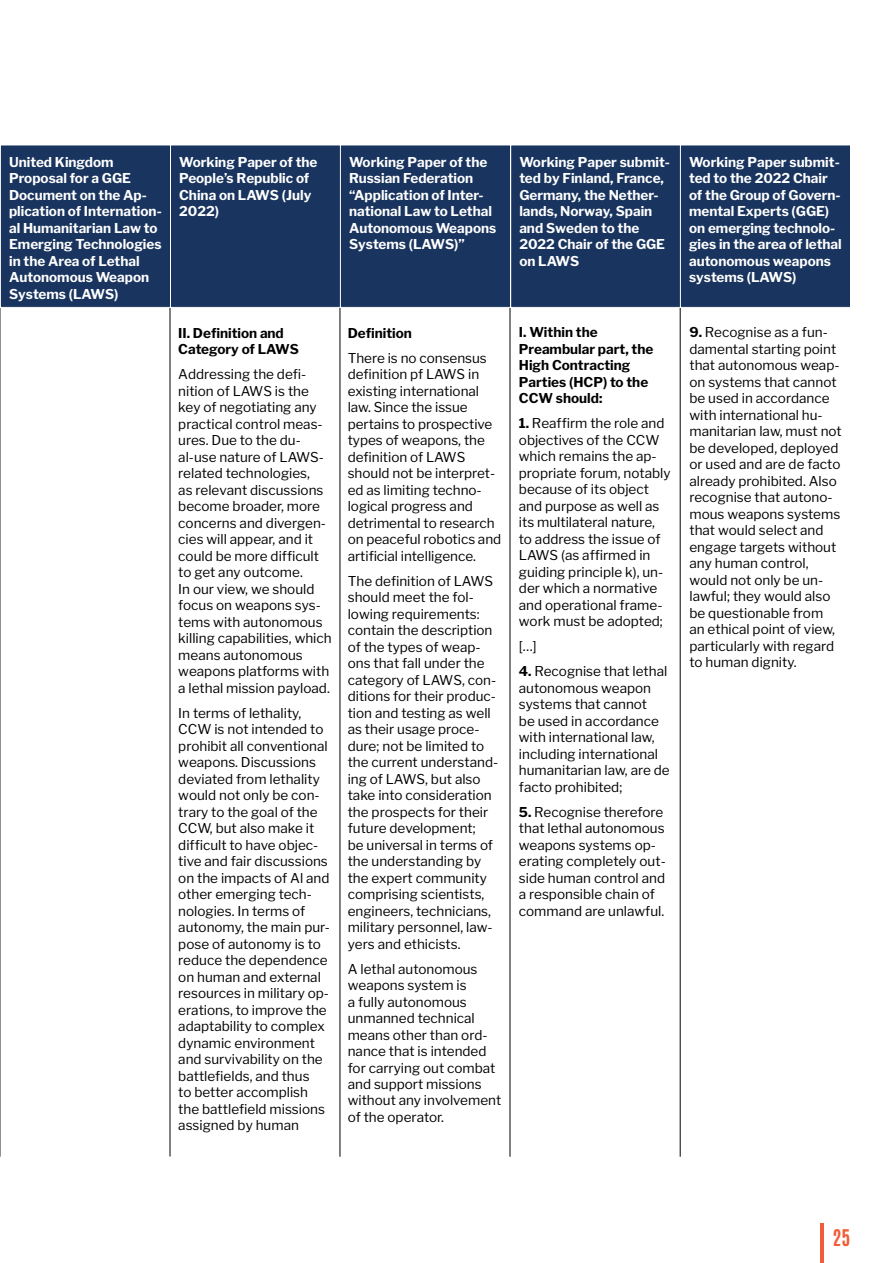
<style>
.page{position:relative;width:893px;height:1263px;background:#fff}
.page>*{position:absolute;margin:0;border:0;box-sizing:border-box;transform-origin:0 0}
.t1{font:700 19.5px "Antonio";color:#f15d38}
.t2{font:13.5px/16.5px "Libre Franklin";color:#000}
.t3{font:700 13.5px/16.5px "Libre Franklin";color:#fff}
.t4{font:700 13.5px/16.5px "Libre Franklin";color:#000}
.s1{font-weight:700}
</style>
<div class="page">
<hr style="left:820px;top:1223px;width:3px;height:40px;background:#f15d38">
<hr style="left:340px;top:308px;width:1px;height:849px;background:#000">
<hr style="left:0;top:308px;width:1px;height:849px;background:#000">
<hr style="left:170px;top:308px;width:1px;height:848px;background:#000">
<hr style="left:510px;top:308px;width:1px;height:849px;background:#000">
<hr style="left:680px;top:308px;width:1px;height:849px;background:#000">
<div style="left:170px;top:145px;width:171px;height:162px;background:#19345e"></div>
<div style="left:170px;top:145px;width:171px;height:163px;border:1px solid #fff"></div>
<div style="left:511px;top:145px;width:170px;height:162px;background:#19345e"></div>
<div style="left:510px;top:145px;width:171px;height:163px;border:1px solid #fff"></div>
<div style="left:0;top:145px;width:170px;height:162px;background:#19345e"></div>
<div style="left:0;top:145px;width:171px;height:163px;border:1px solid #fff"></div>
<div style="left:680px;top:145px;width:170px;height:162px;background:#19345e"></div>
<div style="left:680px;top:145px;width:171px;height:163px;border:1px solid #fff"></div>
<div style="left:340px;top:145px;width:170px;height:162px;background:#19345e"></div>
<div style="left:340px;top:145px;width:171px;height:163px;border:1px solid #fff"></div>
<p class="t3" style="left:9px;top:154px;width:154px">United Kingdom<br>Proposal for a GGE<br>Document on the Ap&shy;plication of Internation&shy;al Humanitarian Law to<br>Emerging Technologies in the Area of Lethal<br>Autonomous Weapon<br>Systems (LAWS)</p>
<p class="t3" style="left:689px;top:154px;width:154px">Working Paper submit&shy;ted to the 2022 Chair of the Group of Govern&shy;mental Experts (GGE) on emerging technolo&shy;gies in the area of lethal autonomous weapons systems (LAWS)</p>
<p class="t3" style="left:179px;top:154px;width:140px">Working Paper of the<br>People’s Republic of<br>China on LAWS (July<br>2022)</p>
<p class="t3" style="left:519px;top:154px;width:152px">Working Paper submit&shy;ted by Finland, France,<br>Germany, the Nether&shy;lands, Norway, Spain and Sweden to the<br>2022 Chair of the GGE on LAWS</p>
<p class="t3" style="left:349px;top:154px;width:149px">Working Paper of the<br>Russian Federation “Application of Inter&shy;national Law to Lethal<br>Autonomous Weapons<br>Systems (LAWS)”</p>
<p class="t4" style="left:178px;top:324px;width:122px">II. Definition and<br>Category of LAWS</p>
<p class="t2" style="left:178px;top:366px;width:155px">Addressing the defi&shy;nition of LAWS is the key of negotiating any practical control meas&shy;ures. Due to the du&shy;al-use nature of LAWS&shy;related technologies,<br>as relevant discussions become broader, more concerns and divergen&shy;cies will appear, and it could be more difficult to get any outcome.<br>In our view, we should focus on weapons sys&shy;tems with autonomous killing capabilities, which means autonomous weapons platforms with a lethal mission payload.</p>
<p class="t2" style="left:178px;top:704px;width:153px">In terms of lethality,<br>CCW is not intended to prohibit all conventional weapons. Discussions deviated from lethality would not only be con&shy;trary to the goal of the<br>CCW, but also make it difficult to have objec&shy;tive and fair discussions on the impacts of Al and other emerging tech&shy;nologies. In terms of autonomy, the main pur&shy;pose of autonomy is to reduce the dependence on human and external resources in military op&shy;erations, to improve the adaptability to complex dynamic environment and survivability on the battlefields, and thus<br>to better accomplish the battlefield missions assigned by human</p>
<p class="t4" style="left:348px;top:324px;width:66px">Definition</p>
<p class="t2" style="left:348px;top:349px;width:155px">There is no consensus definition pf LAWS in existing international law. Since the issue pertains to prospective types of weapons, the definition of LAWS should not be interpret&shy;ed as limiting techno&shy;logical progress and detrimental to research on peaceful robotics and artificial intelligence.</p>
<p class="t2" style="left:348px;top:572px;width:152px">The definition of LAWS should meet the fol&shy;lowing requirements: contain the description of the types of weap&shy;ons that fall under the category of LAWS, con&shy;ditions for their produc&shy;tion and testing as well as their usage proce&shy;dure; not be limited to the current understand&shy;ing of LAWS, but also take into consideration the prospects for their future development;<br>be universal in terms of the understanding by the expert community comprising scientists, engineers, technicians, military personnel, law&shy;yers and ethicists.</p>
<p class="t2" style="left:348px;top:960px;width:155px">A lethal autonomous weapons system is<br>a fully autonomous unmanned technical means other than ord&shy;nance that is intended for carrying out combat and support missions without any involvement of the operator.</p>
<p class="t4" style="left:519px;top:324px;width:136px">I. Within the<br>Preambular part, the<br>High Contracting<br>Parties (HCP) to the<br>CCW should:</p>
<p class="t2" style="left:519px;top:415px;width:153px"><span class="s1">1.</span> Reaffirm the role and objectives of the CCW which remains the ap&shy;propriate forum, notably because of its object and purpose as well as its multilateral nature, to address the issue of<br>LAWS (as affirmed in guiding principle k), un&shy;der which a normative and operational frame&shy;work must be adopted;</p>
<p class="t2" style="left:519px;top:638px;width:19px">[…]</p>
<p class="t2" style="left:519px;top:663px;width:152px"><span class="s1">4.</span> Recognise that lethal autonomous weapon systems that cannot<br>be used in accordance with international law, including international humanitarian law, are de facto prohibited;</p>
<p class="t2" style="left:519px;top:804px;width:148px"><span class="s1">5.</span> Recognise therefore that lethal autonomous weapons systems op&shy;erating completely out&shy;side human control and a responsible chain of command are unlawful.</p>
<p class="t2" style="left:689px;top:324px;width:154px"><span class="s1">9.</span> Recognise as a fun&shy;damental starting point that autonomous weap&shy;on systems that cannot be used in accordance with international hu&shy;manitarian law, must not be developed, deployed or used and are de facto already prohibited. Also recognise that autono&shy;mous weapons systems that would select and engage targets without any human control, would not only be un&shy;lawful; they would also be questionable from an ethical point of view, particularly with regard to human dignity.</p>
<h1 class="t1" style="left:832px;top:1223px;width:20px">25</h1>
</div>
